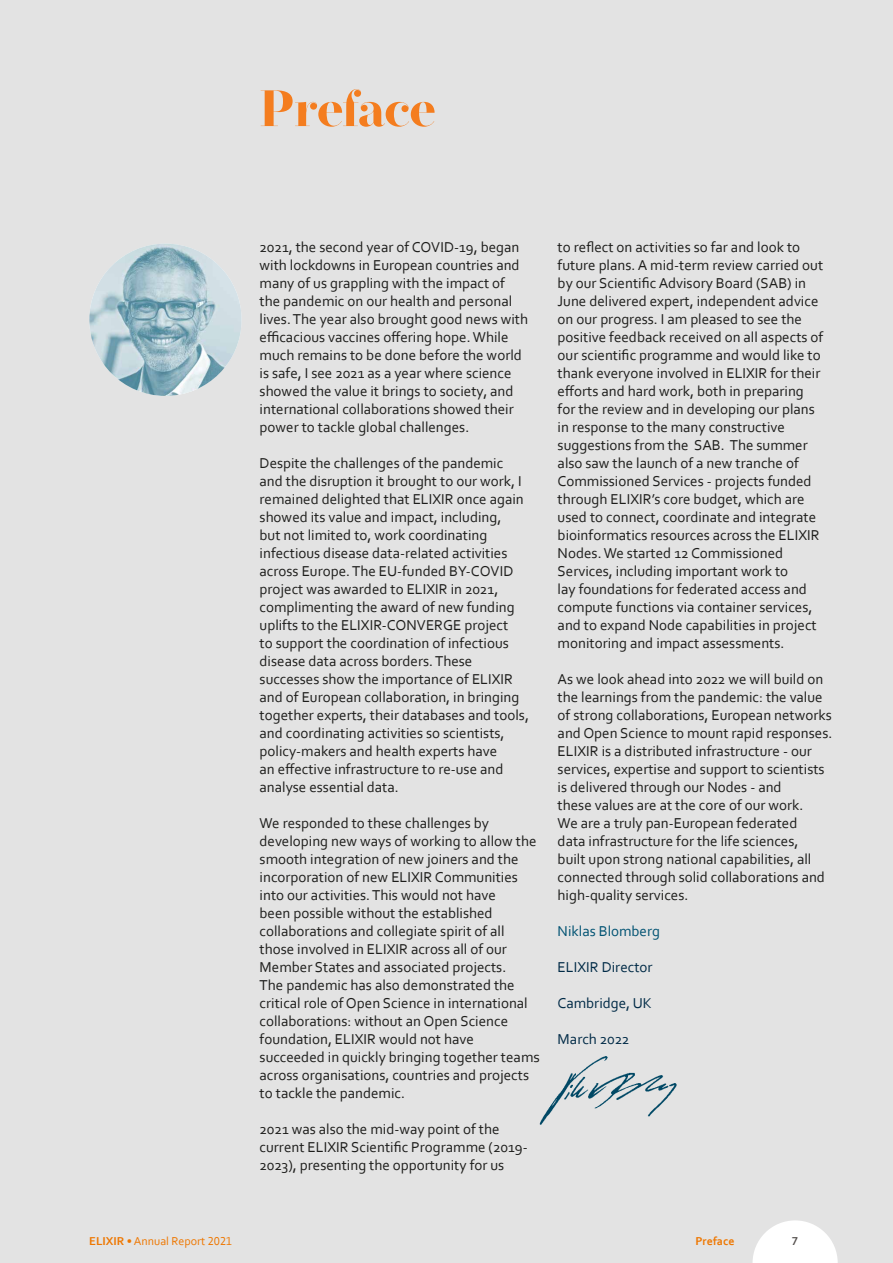
<style>
.page{position:relative;width:893px;height:1263px;background:#e3e3e3}
.page>*{position:absolute;margin:0;border:0;box-sizing:border-box;transform-origin:0 0}
.t1{font:700 51px "Operetta 32";letter-spacing:-.02em;color:#f47d1f}
.t2{font:15px/18px "Corbel";color:#1d1d1b}
.t3{font:15px "Corbel";color:#002a46}
.t4{font:15px "Corbel";color:#005272}
.t5{font:12px "Corbel";color:#ee7701}
.t6{font:700 12px "Corbel";color:#ee7701}
.t7{font:700 12px "Corbel";color:#544f4d}
.s1{font-weight:700}
</style>
<div class="page">
<img style="left:89px;top:244px;width:153px;height:152px;border-radius:76px">
<img style="left:539px;top:1056px;width:138px;height:69px">
<svg style="left:752px;top:1220px;width:86px;height:43px"></svg>
<h1 class="t1" style="left:260px;top:79px;width:178px">Preface</h1>
<p class="t2" style="left:260px;top:238px;width:270px">2021, the second year of COVID-19, began with lockdowns in European countries and many of us grappling with the impact of the pandemic on our health and personal lives. The year also brought good news with efficacious vaccines offering hope.While much remains to be done before the world is safe, I see 2021 as a year where science showed the value it brings to society, and international collaborations showed their power to tackle global challenges.</p>
<p class="t2" style="left:260px;top:454px;width:271px">Despite the challenges of the pandemic and the disruption it brought to our work, I remained delighted that ELIXIR once again showed its value and impact, including,<br>but not limited to, work coordinating infectious disease data-related activities across Europe. The EU-funded BY-COVID project was awarded to ELIXIR in 2021, complimenting the award of new funding uplifts to the ELIXIR-CONVERGE project<br>to support the coordination of infectious disease data across borders. These successes show the importance of ELIXIR and of European collaboration, in bringing together experts, their databases and tools, and coordinating activities so scientists, policy-makers and health experts have<br>an effective infrastructure to re-use and analyse essential data.</p>
<p class="t2" style="left:260px;top:814px;width:281px">We responded to these challenges by developing new ways of working to allow the smooth integration of new joiners and the incorporation of new ELIXIR Communities into our activities. This would not have<br>been possible without the established collaborations and collegiate spirit of all those involved in ELIXIR across all of our Member States and associated projects.<br>The pandemic has also demonstrated the critical role of Open Science in international collaborations: without an Open Science foundation, ELIXIR would not have succeeded in quickly bringing together teams across organisations, countries and projects to tackle the pandemic.</p>
<p class="t2" style="left:260px;top:1120px;width:270px">2021 was also the mid-way point of the current ELIXIR Scientific Programme (2019-<br>2023), presenting the opportunity for us</p>
<p class="t2" style="left:558px;top:238px;width:267px">to reflect on activities so far and look to future plans. A mid-term review carried out by our Scientific Advisory Board (SAB) in June delivered expert, independent advice on our progress. I am pleased to see the positive feedback received on all aspects of our scientific programme and would like to thank everyone involved in ELIXIR for their efforts and hard work, both in preparing for the review and in developing our plans in response to the many constructive suggestions from the SAB. The summer also saw the launch of a new tranche of Commissioned Services - projects funded through ELIXIR’s core budget, which are used to connect, coordinate and integrate bioinformatics resources across the ELIXIR Nodes. We started 12 Commissioned Services, including important work to<br>lay foundations for federated access and compute functions via container services, and to expand Node capabilities in project monitoring and impact assessments.</p>
<p class="t2" style="left:558px;top:670px;width:276px">As we look ahead into 2022 we will build on the learnings from the pandemic: the value of strong collaborations, European networks and Open Science to mount rapid responses.<br>ELIXIR is a distributed infrastructure - our services, expertise and support to scientists is delivered through our Nodes - and<br>these values are at the core of our work.<br>We are a truly pan-European federated<br>data infrastructure for the life sciences,<br>built upon strong national capabilities, all connected through solid collaborations and high-quality services.</p>
<p class="t4" style="left:558px;top:922px;width:104px">Niklas Blomberg</p>
<p class="t3" style="left:558px;top:958px;width:96px">ELIXIR Director</p>
<p class="t3" style="left:558px;top:994px;width:96px">Cambridge, UK</p>
<p class="t3" style="left:558px;top:1030px;width:73px">March 2022</p>
<p class="t5" style="left:89px;top:1234px;width:145px"><span class="s1">ELIXIR</span> • Annual Report 2021</p>
<p class="t6" style="left:695px;top:1234px;width:41px">Preface</p>
<p class="t7" style="left:792px;top:1234px;width:8px">7</p>
</div>
